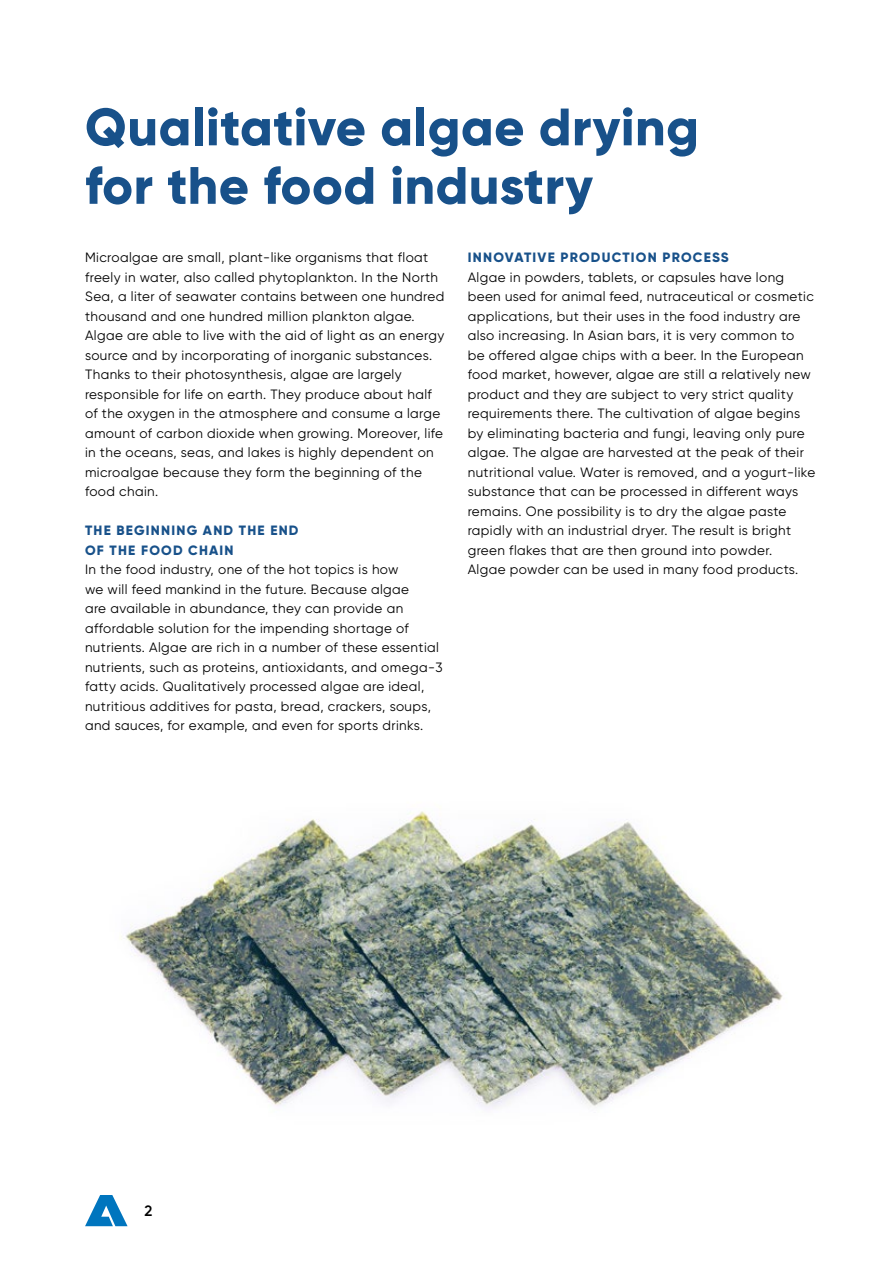
<style>
.page{position:relative;width:893px;height:1263px;background:#fff}
.page>*{position:absolute;margin:0;border:0;box-sizing:border-box;transform-origin:0 0}
.t1{font:800 52.5px/58.5px "Gilroy";letter-spacing:.01em;color:#18518a}
.t2{font:600 15px "Gilroy";color:#000}
.t3{font:13.5px/19.5px "Gilroy";letter-spacing:.03em;color:#000}
.t4{font:800 13.5px/19.5px "Gilroy";letter-spacing:.09em;color:#18518a}
</style>
<div class="page">
<svg style="left:85px;top:1195px;width:43px;height:31px"></svg>
<img style="left:120px;top:811px;width:663px;height:298px">
<h1 class="t1" style="left:85px;top:97px;width:615px">Qualitative algae drying for the food industry</h1>
<p class="t3" style="left:85px;top:248px;width:361px">Microalgae are small, plant-like organisms that float freely in water, also called phytoplankton. In the North Sea, a liter of seawater contains between one hundred thousand and one hundred million plankton algae.<br>Algae are able to live with the aid of light as an energy source and by incorporating of inorganic substances.<br>Thanks to their photosynthesis, algae are largely responsible for life on earth. They produce about half of the oxygen in the atmosphere and consume a large amount of carbon dioxide when growing. Moreover, life in the oceans, seas, and lakes is highly dependent on microalgae because they form the beginning of the food chain.</p>
<p class="t4" style="left:85px;top:521px;width:215px">THE BEGINNING AND THE END<br>OF THE FOOD CHAIN</p>
<p class="t3" style="left:85px;top:560px;width:359px">In the food industry, one of the hot topics is how<br>we will feed mankind in the future. Because algae<br>are available in abundance, they can provide an affordable solution for the impending shortage of nutrients. Algae are rich in a number of these essential nutrients, such as proteins, antioxidants, and omega-3 fatty acids. Qualitatively processed algae are ideal, nutritious additives for pasta, bread, crackers, soups, and sauces, for example, and even for sports drinks.</p>
<p class="t4" style="left:468px;top:248px;width:263px">INNOVATIVE PRODUCTION PROCESS</p>
<p class="t3" style="left:468px;top:267px;width:349px">Algae in powders, tablets, or capsules have long been used for animal feed, nutraceutical or cosmetic applications, but their uses in the food industry are also increasing. In Asian bars, it is very common to<br>be offered algae chips with a beer. In the European food market, however, algae are still a relatively new product and they are subject to very strict quality requirements there. The cultivation of algae begins by eliminating bacteria and fungi, leaving only pure algae. The algae are harvested at the peak of their nutritional value. Water is removed, and a yogurt-like substance that can be processed in different ways remains. One possibility is to dry the algae paste rapidly with an industrial dryer. The result is bright green flakes that are then ground into powder.<br>Algae powder can be used in many food products.</p>
<p class="t2" style="left:145px;top:1201px;width:9px">2</p>
</div>
